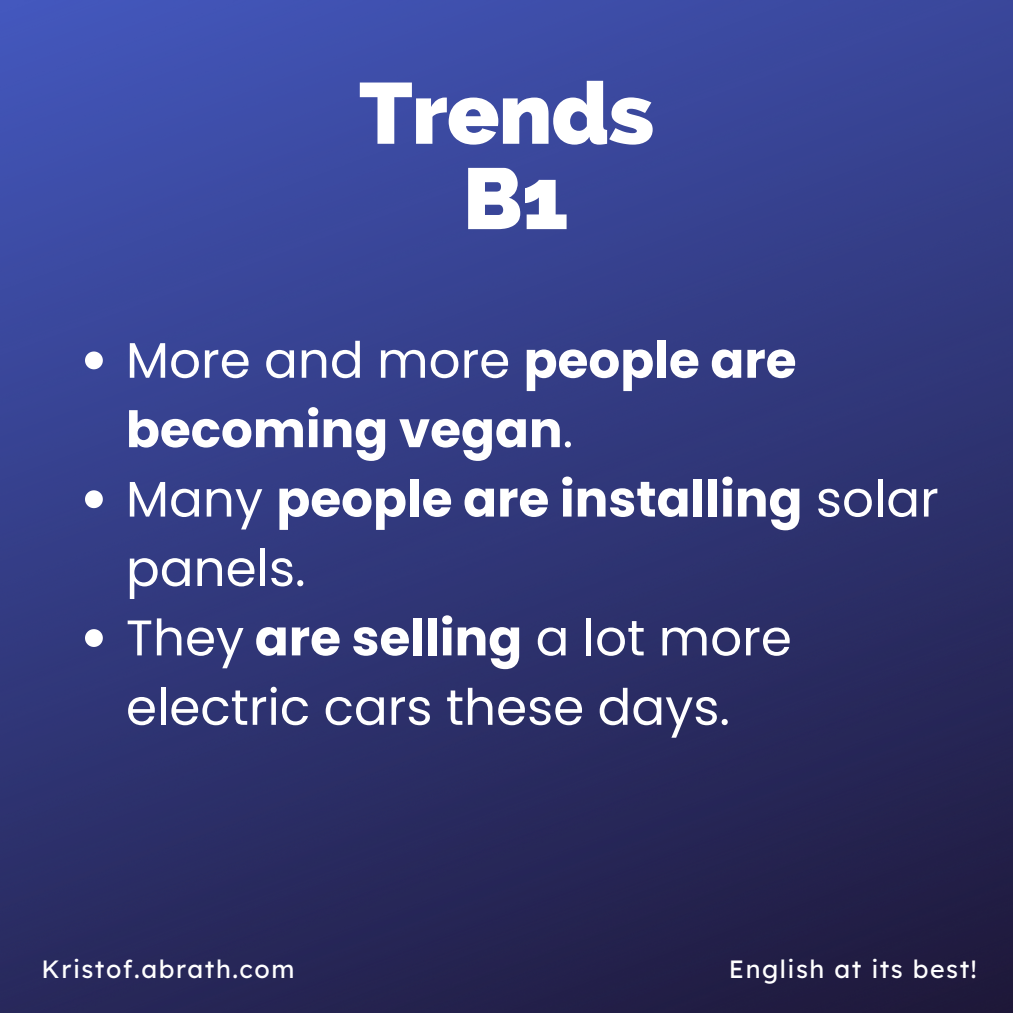
<style>
.page{position:relative;width:1013px;height:1013px;background:#fff}
.page>*{position:absolute;margin:0;border:0;box-sizing:border-box;transform-origin:0 0}
.t1{font:800 86.25px/85.2px "Raleway";letter-spacing:-.01em;color:#fff;text-align:center}
.t2{font:50px/69.4px "Poppins";color:#fff}
.t3{font:25px "Lexend Deca";letter-spacing:.06em;color:#fff}
.s1{font-weight:700}
</style>
<div class="page">
<img style="left:0;top:0;width:1012px;height:1012px">
<svg style="left:85px;top:351px;width:18px;height:18px"></svg>
<svg style="left:85px;top:490px;width:18px;height:18px"></svg>
<svg style="left:85px;top:629px;width:18px;height:18px"></svg>
<h1 class="t1" style="left:359px;top:71px;width:296px">Trends<br>B1</h1>
<p class="t2" style="left:126px;top:325px;width:814px">More and more <span class="s1">people are becoming vegan</span>.<br>Many <span class="s1">people are installing</span> solar panels.<br>They <span class="s1">are selling</span> a lot more electric cars these days.</p>
<p class="t3" style="left:42px;top:953px;width:254px">Kristof.abrath.com</p>
<p class="t3" style="left:729px;top:953px;width:249px">English at its best!</p>
</div>
